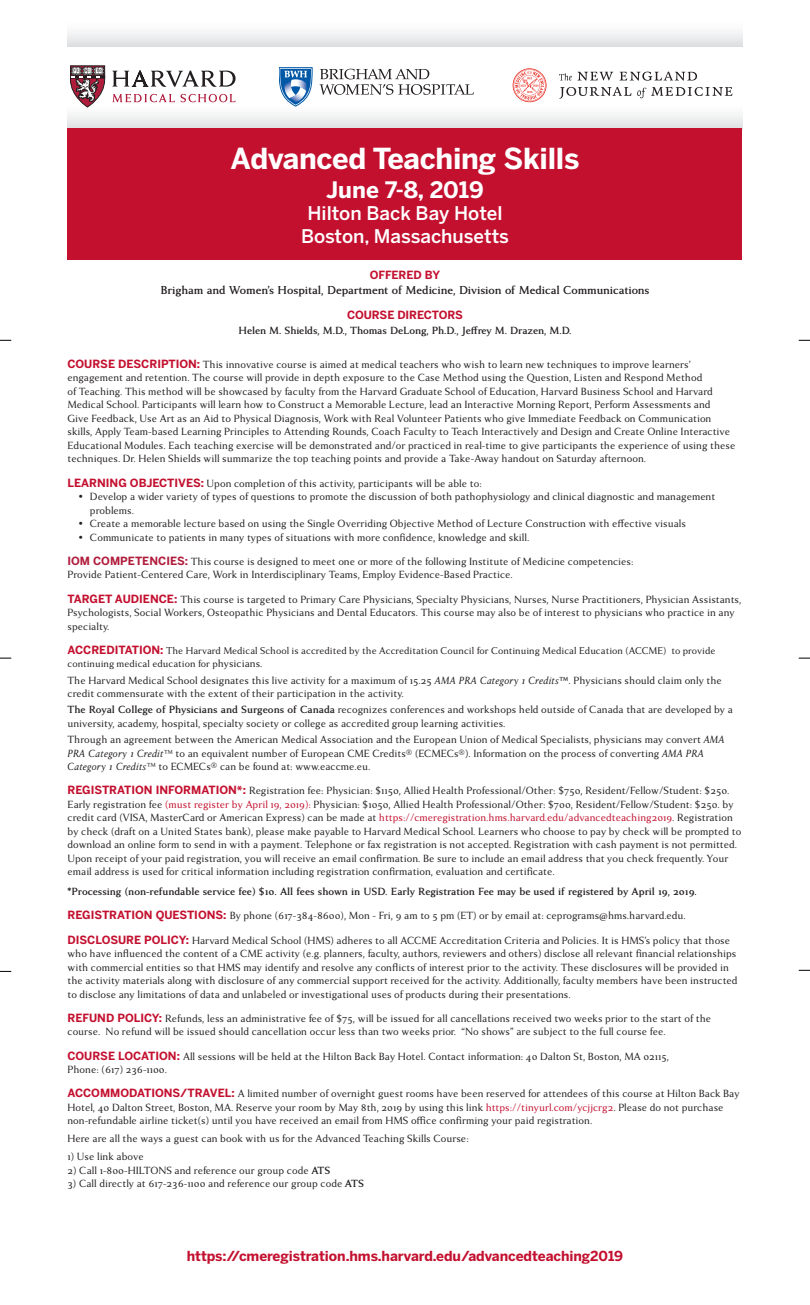
<style>
.page{position:relative;width:810px;height:1305px;background:#fff}
.page>*{position:absolute;margin:0;border:0;box-sizing:border-box;transform-origin:0 0}
.t1{font:700 28.75px "Benton Sans";letter-spacing:-.01em;color:#fff}
.t2{font:700 22.5px "Benton Sans";color:#fff}
.t3{font:500 18.75px/22.6px "Benton Sans";color:#fff;text-align:center}
.t4{font:700 13.75px "Benton Sans";letter-spacing:-.005em;color:#c3102f}
.t5{font:700 12.5px "Anziano Pro";letter-spacing:-.005em;color:#231f20}
.t6{font:11.25px/13.5px "Anziano Pro";color:#231f20}
.t7{font:700 11.25px "Anziano Pro";color:#231f20}
.t8{font:700 11.25px "Benton Sans";letter-spacing:-.005em;color:#c3102f}
.t9{font:10.62px/13.5px "Anziano Pro";color:#231f20}
.s1{font-family:"Benton Sans";font-weight:700;color:#c3102f}
.s2{font-family:"Benton Sans";font-weight:700;color:#b01d3c}
.s3{font-family:"Benton Sans";font-weight:700;font-size:11.25px;color:#c3102f}
.s4{font-size:11.25px}
.s5{font-style:italic}
.s6{font-weight:700}
.s7{color:#c3102f}
</style>
<div class="page">
<svg style="left:68px;top:98px;width:674px;height:30px"></svg>
<div style="left:68px;top:128px;width:674px;height:132px;background:#c3102f"></div>
<div style="left:68px;top:1px;width:674px;height:45px;background:linear-gradient(to bottom,#fff,#e9e9eb)"></div>
<svg style="left:112px;top:71px;width:124px;height:16px"></svg>
<svg style="left:112px;top:94px;width:124px;height:8px"></svg>
<svg style="left:70px;top:66px;width:35px;height:41px"></svg>
<svg style="left:559px;top:72px;width:54px;height:9px"></svg>
<svg style="left:619px;top:72px;width:78px;height:9px"></svg>
<svg style="left:559px;top:87px;width:72px;height:12px"></svg>
<svg style="left:637px;top:87px;width:95px;height:11px"></svg>
<svg style="left:513px;top:68px;width:34px;height:34px"></svg>
<svg style="left:279px;top:68px;width:33px;height:38px"></svg>
<svg style="left:320px;top:69px;width:154px;height:26px"></svg>
<h1 class="t1" style="left:231px;top:141px;width:350px">Advanced Teaching Skills</h1>
<h2 class="t2" style="left:326px;top:176px;width:159px">June 7-8, 2019</h2>
<h3 class="t3" style="left:301px;top:202px;width:209px">Hilton Back Bay Hotel<br>Boston, Massachusetts</h3>
<p class="t8" style="left:370px;top:268px;width:72px">OFFERED BY</p>
<p class="t5" style="left:160px;top:283px;width:491px">Brigham and Women’s Hospital, Department of Medicine, Division of Medical Communications</p>
<p class="t8" style="left:347px;top:308px;width:117px">COURSE DIRECTORS</p>
<p class="t7" style="left:238px;top:323px;width:335px">Helen M. Shields, M.D., Thomas DeLong, Ph.D., Jeffrey M. Drazen, M.D.</p>
<p class="t6" style="left:67px;top:358px;width:669px"><span class="s1">COURSE DESCRIPTION:</span> This innovative course is aimed at medical teachers who wish to learn new techniques to improve learners’ engagement and retention. The course will provide in depth exposure to the Case Method using the Question, Listen and Respond Method<br>of Teaching. This method will be showcased by faculty from the Harvard Graduate School of Education, Harvard Business School and Harvard Medical School. Participants will learn how to Construct a Memorable Lecture, lead an Interactive Morning Report, Perform Assessments and<br>Give Feedback, Use Art as an Aid to Physical Diagnosis, Work with Real Volunteer Patients who give Immediate Feedback on Communication skills, Apply Team-based Learning Principles to Attending Rounds, Coach Faculty to Teach Interactively and Design and Create Online Interactive Educational Modules. Each teaching exercise will be demonstrated and/or practiced in real-time to give participants the experience of using these techniques. Dr. Helen Shields will summarize the top teaching points and provide a Take-Away handout on Saturday afternoon.</p>
<p class="t6" style="left:67px;top:476px;width:416px"><span class="s1">LEARNING OBJECTIVES:</span> Upon completion of this activity, participants will be able to:</p>
<p class="t6" style="left:90px;top:490px;width:627px;text-indent:-11px">• Develop a wider variety of types of questions to promote the discussion of both pathophysiology and clinical diagnostic and management problems.</p>
<p class="t6" style="left:79px;top:517px;width:609px">• Create a memorable lecture based on using the Single Overriding Objective Method of Lecture Construction with effective visuals</p>
<p class="t6" style="left:67px;top:525px;width:568px;line-height:24.2px;text-indent:11px">• Communicate to patients in many types of situations with more confidence, knowledge and skill.<br><span class="s2">IOM COMPETENCIES:</span> This course is designed to meet one or more of the following Institute of Medicine competencies:</p>
<p class="t6" style="left:67px;top:563px;width:675px;line-height:24.2px">Provide Patient-Centered Care, Work in Interdisciplinary Teams, Employ Evidence-Based Practice.<br><span class="s1">TARGET AUDIENCE:</span> This course is targeted to Primary Care Physicians, Specialty Physicians, Nurses, Nurse Practitioners, Physician Assistants,</p>
<p class="t6" style="left:67px;top:606px;width:669px">Psychologists, Social Workers, Osteopathic Physicians and Dental Educators. This course may also be of interest to physicians who practice in any specialty.</p>
<p class="t9" style="left:67px;top:644px;width:649px"><span class="s3">ACCREDITATION:</span> The Harvard Medical School is accredited by the Accreditation Council for Continuing Medical Education (ACCME) to provide continuing medical education for p<span class="s4">hysicians.</span></p>
<p class="t6" style="left:68px;top:674px;width:656px">The Harvard Medical School designates this live activity for a maximum of 15.25 <span class="s5">AMA PRA Category 1 Credits</span><span class="s6">™</span>. Physicians should claim only the credit commensurate with the extent of their participation in the activity.</p>
<p class="t6" style="left:68px;top:703px;width:667px"><span class="s6">The Royal College of Physicians and Surgeons of Canada</span> recognizes conferences and workshops held outside of Canada that are developed by a university, academy, hospital, specialty society or college as accredited group learning activities.</p>
<p class="t6" style="left:68px;top:733px;width:659px">Through an agreement between the American Medical Association and the European Union of Medical Specialists, physicians may convert <span class="s5">AMA<br>PRA Category 1 Credit</span>™ to an equivalent number of European CME Credits® (ECMECs®). Information on the process of converting <span class="s5">AMA PRA<br>Category 1 Credits</span>™ to ECMECs® can be found at: www.eaccme.eu.</p>
<p class="t6" style="left:68px;top:784px;width:675px"><span class="s1">REGISTRATION INFORMATION*:</span> Registration fee: Physician: $1150, Allied Health Professional/Other: $750, Resident/Fellow/Student: $250.<br>Early registration fee <span class="s7">(must register by April 19, 2019):</span> Physician: $1050, Allied Health Professional/Other: $700, Resident/Fellow/Student: $250. by credit card (VISA, MasterCard or American Express) can be made at <span class="s7">https://cmeregistration.hms.harvard.edu/advancedteaching2019</span>. Registration by check (draft on a United States bank), please make payable to Harvard Medical School. Learners who choose to pay by check will be prompted to download an online form to send in with a payment. Telephone or fax registration is not accepted. Registration with cash payment is not permitted.<br>Upon receipt of your paid registration, you will receive an email confirmation. Be sure to include an email address that you check frequently. Your email address is used for critical information including registration confirmation, evaluation and certificate.</p>
<p class="t7" style="left:68px;top:884px;width:631px">*Processing (non-refundable service fee) $10. All fees shown in USD. Early Registration Fee may be used if registered by April 19, 2019.</p>
<p class="t6" style="left:68px;top:904px;width:664px;line-height:24.2px"><span class="s1">REGISTRATION QUESTIONS:</span> By phone (617-384-8600), Mon - Fri, 9 am to 5 pm (ET) or by email at: ceprograms@hms.harvard.edu.<br><span class="s1">DISCLOSURE POLICY:</span> Harvard Medical School (HMS) adheres to all ACCME Accreditation Criteria and Policies. It is HMS’s policy that those</p>
<p class="t6" style="left:68px;top:947px;width:672px">who have influenced the content of a CME activity (e.g. planners, faculty, authors, reviewers and others) disclose all relevant financial relationships with commercial entities so that HMS may identify and resolve any conflicts of interest prior to the activity. These disclosures will be provided in the activity materials along with disclosure of any commercial support received for the activity. Additionally, faculty members have been instructed to disclose any limitations of data and unlabeled or investigational uses of products during their presentations.</p>
<p class="t6" style="left:68px;top:1012px;width:645px"><span class="s1">REFUND POLICY:</span> Refunds, less an administrative fee of $75, will be issued for all cancellations received two weeks prior to the start of the course. No refund will be issued should cancellation occur less than two weeks prior. “No shows” are subject to the full course fee.</p>
<p class="t6" style="left:68px;top:1050px;width:603px"><span class="s1">COURSE LOCATION:</span> All sessions will be held at the Hilton Back Bay Hotel. Contact information: 40 Dalton St, Boston, MA 02115,<br>Phone: (617) 236-1100.</p>
<p class="t6" style="left:68px;top:1087px;width:674px"><span class="s1">ACCOMMODATIONS/TRAVEL:</span> A limited number of overnight guest rooms have been reserved for attendees of this course at Hilton Back Bay<br>Hotel, 40 Dalton Street, Boston, MA. Reserve your room by May 8th, 2019 by using this link <span class="s7">https://tinyurl.com/ycjjcrg2</span>. Please do not purchase non-refundable airline ticket(s) until you have received an email from HMS office confirming your paid registration.</p>
<p class="t6" style="left:68px;top:1132px;width:403px">Here are all the ways a guest can book with us for the Advanced Teaching Skills Course:</p>
<p class="t6" style="left:68px;top:1150px;width:78px">1) Use link above</p>
<p class="t6" style="left:68px;top:1164px;width:264px">2) Call 1-800-HILTONS and reference our group code <span class="s6">ATS</span></p>
<p class="t6" style="left:68px;top:1177px;width:298px">3) Call directly at 617-236-1100 and reference our group code <span class="s6">ATS</span></p>
<p class="t4" style="left:187px;top:1248px;width:438px">https://cmeregistration.hms.harvard.edu/advancedteaching2019</p>
</div>
